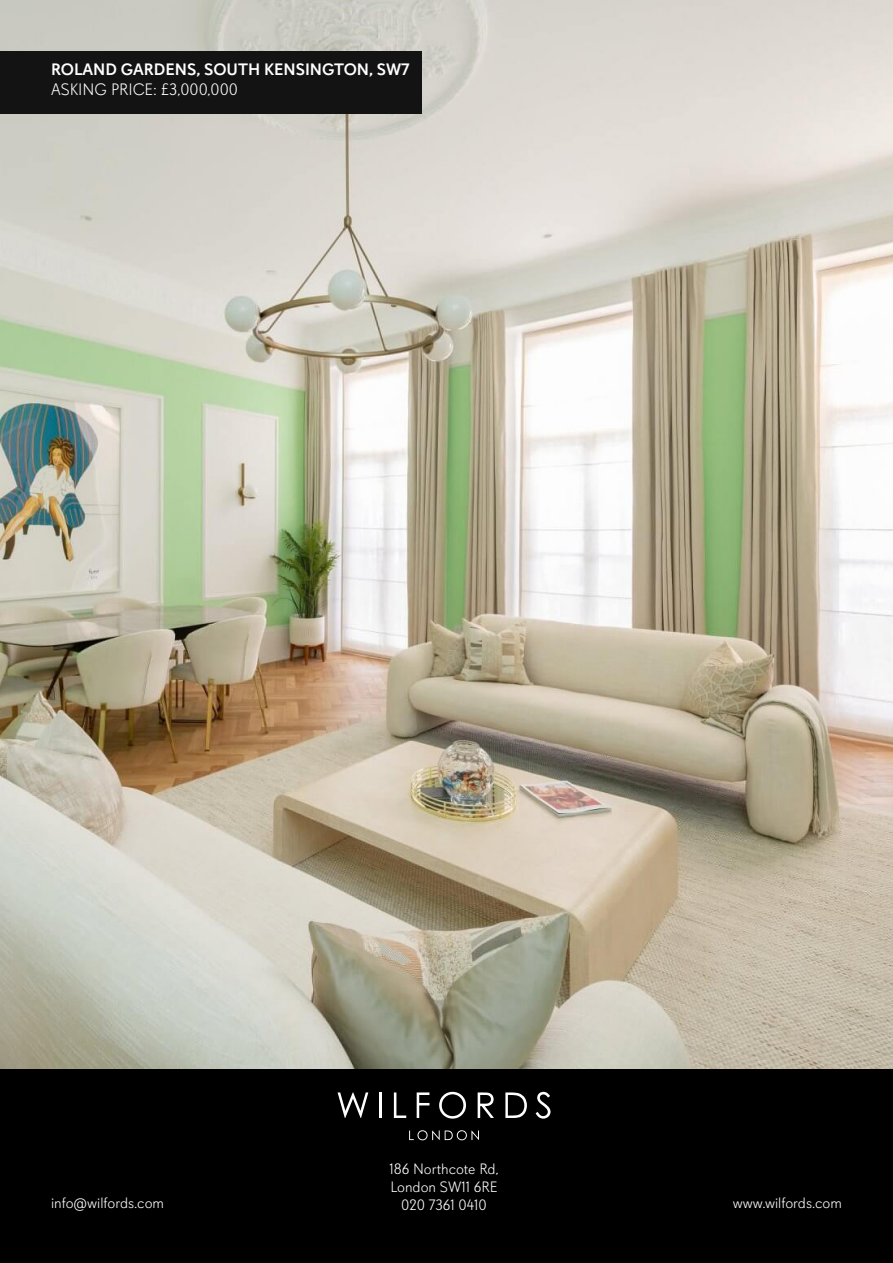
<style>
.page{position:relative;width:893px;height:1263px;background:#fff}
.page>*{position:absolute;margin:0;border:0;box-sizing:border-box;transform-origin:0 0}
.t1{font:500 16.5px "Davis Sans";color:#fff}
.t2{font:300 16.5px "Davis Sans";color:#fff}
.t3{font:300 15px/18px "Davis Sans";color:#fff}
</style>
<div class="page">
<div style="left:0;top:1068px;width:893px;height:195px;background:#000"></div>
<svg style="left:338px;top:1092px;width:30px;height:26px"></svg>
<hr style="left:379px;top:1092px;width:3px;height:26px;background:#fff">
<svg style="left:394px;top:1092px;width:12px;height:26px"></svg>
<svg style="left:417px;top:1092px;width:12px;height:26px"></svg>
<svg style="left:439px;top:1092px;width:27px;height:26px"></svg>
<svg style="left:478px;top:1092px;width:16px;height:26px"></svg>
<svg style="left:505px;top:1092px;width:22px;height:26px"></svg>
<svg style="left:536px;top:1092px;width:14px;height:26px"></svg>
<svg style="left:409px;top:1130px;width:70px;height:10px"></svg>
<img style="left:0;top:0;width:893px;height:1068px">
<div style="left:0;top:51px;width:422px;height:63px;background:#131313"></div>
<p class="t1" style="left:51px;top:60px;width:360px">ROLAND GARDENS, SOUTH KENSINGTON, SW7</p>
<p class="t2" style="left:51px;top:80px;width:188px">ASKING PRICE: £3,000,000</p>
<p class="t3" style="left:389px;top:1160px;width:111px">186 Northcote Rd,<br>London SW11 6RE</p>
<p class="t3" style="left:51px;top:1194px;width:115px">info@wilfords.com</p>
<p class="t3" style="left:401px;top:1196px;width:87px">020 7361 0410</p>
<p class="t3" style="left:733px;top:1194px;width:111px">www.wilfords.com</p>
</div>
